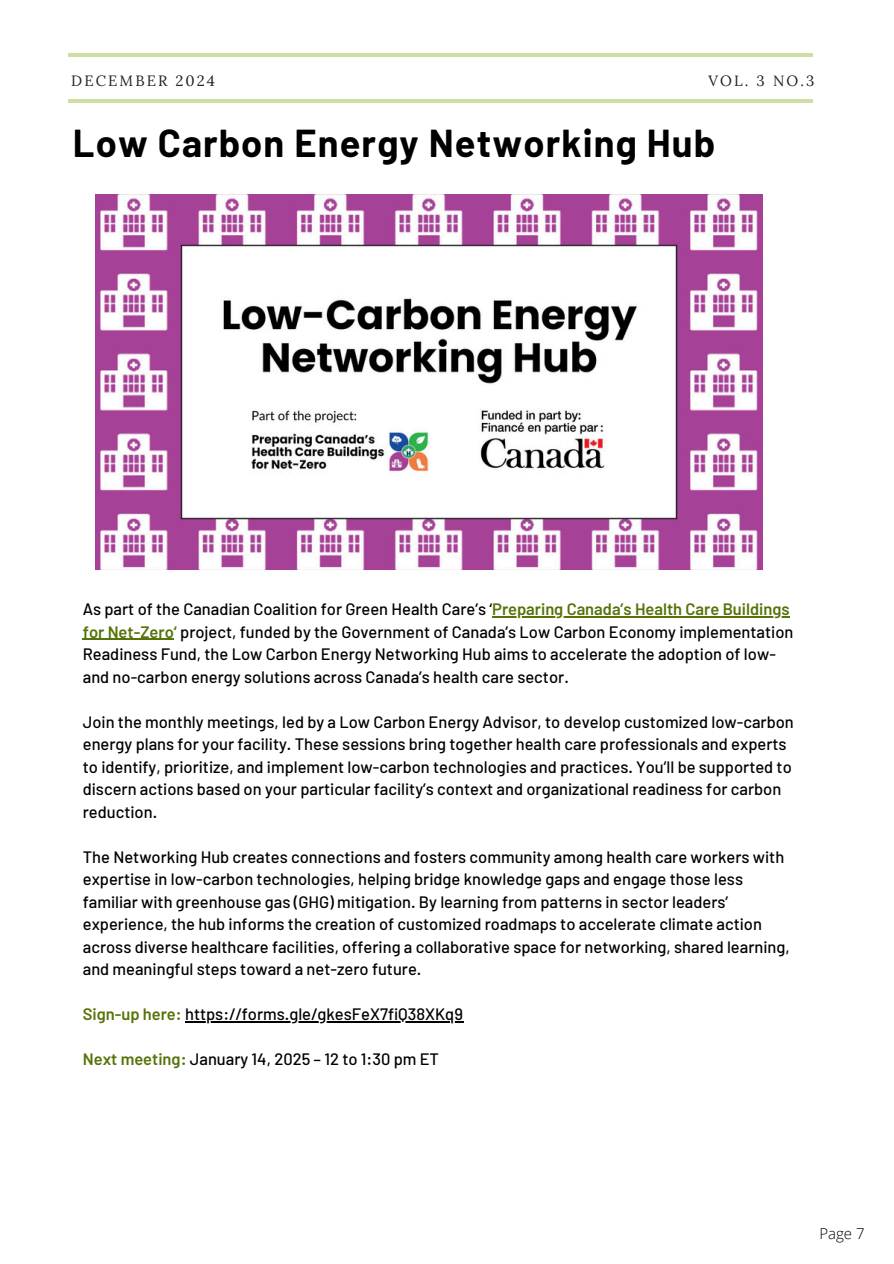
<style>
.page{position:relative;width:894px;height:1264px;background:#fff}
.page>*{position:absolute;margin:0;border:0;box-sizing:border-box;transform-origin:0 0}
.t1{font:700 37.95px "Barlow";letter-spacing:.03em;color:#000}
.t2{font:500 16.5px/22.5px "Barlow";color:#000}
.t3{font:300 15px "Open Sans";color:#000}
.t4{font:14.85px "Lora";letter-spacing:.14em;color:#222}
.s1{font-weight:600;color:#557308}
</style>
<div class="page">
<hr style="left:68px;top:99px;width:744px;height:3px;background:#9ebf4b">
<hr style="left:69px;top:53px;width:743px;height:4px;background:#cedfa5">
<img style="left:95px;top:194px;width:667px;height:376px">
<hr style="left:492px;top:616px;width:297px;height:1px;background:#557308">
<hr style="left:83px;top:638px;width:91px;height:2px;background:#557308">
<hr style="left:185px;top:1021px;width:278px;height:1px;background:#000">
<h2 class="t4" style="left:71px;top:71px;width:145px">DECEMBER 2024</h2>
<h2 class="t4" style="left:708px;top:71px;width:107px">VOL. 3 NO.3</h2>
<h1 class="t1" style="left:73px;top:119px;width:643px">Low Carbon Energy Networking Hub</h1>
<h3 class="t2" style="left:83px;top:597px;width:708px">As part of the Canadian Coalition for Green Health Care’s ‘<span class="s1">Preparing Canada’s Health Care Buildings</span></h3>
<h3 class="t2" style="left:83px;top:619px;width:712px"><span class="s1">for Net-Zero‘</span> project, funded by the Government of Canada’s Low Carbon Economy implementation<br>Readiness Fund, the Low Carbon Energy Networking Hub aims to accelerate the adoption of low&shy;and no-carbon energy solutions across Canada’s health care sector.</h3>
<h3 class="t2" style="left:83px;top:709px;width:712px">Join the monthly meetings, led by a Low Carbon Energy Advisor, to develop customized low-carbon</h3>
<h3 class="t2" style="left:83px;top:732px;width:710px">energy plans for your facility. These sessions bring together health care professionals and experts to identify, prioritize, and implement low-carbon technologies and practices. You’ll be supported to discern actions based on your particular facility’s context and organizational readiness for carbon reduction.</h3>
<h3 class="t2" style="left:83px;top:844px;width:702px">The Networking Hub creates connections and fosters community among health care workers with</h3>
<h3 class="t2" style="left:83px;top:867px;width:708px">expertise in low-carbon technologies, helping bridge knowledge gaps and engage those less familiar with greenhouse gas (GHG) mitigation. By learning from patterns in sector leaders’ experience, the hub informs the creation of customized roadmaps to accelerate climate action across diverse healthcare facilities, offering a collaborative space for networking, shared learning, and meaningful steps toward a net-zero future.</h3>
<h3 class="t2" style="left:83px;top:1002px;width:381px"><span class="s1">Sign-up here:</span> https://forms.gle/gkesFeX7fiQ38XKq9</h3>
<p class="t2" style="left:83px;top:1047px;width:357px"><span class="s1">Next meeting:</span> January 14, 2025 – 12 to 1:30 pm ET</p>
<p class="t3" style="left:819px;top:1222px;width:47px">Page 7</p>
</div>
